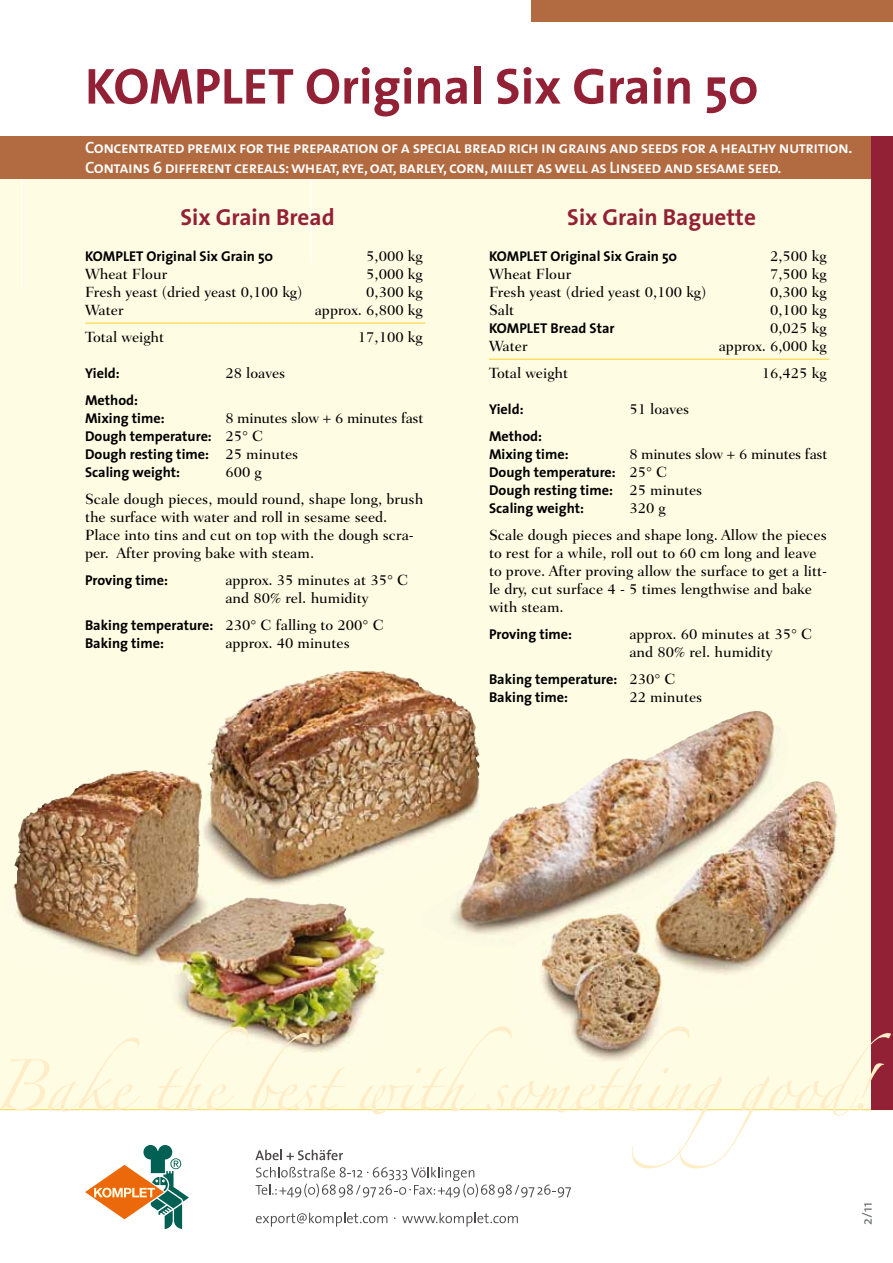
<style>
.page{position:relative;width:893px;height:1263px;background:#fff}
.page>*{position:absolute;margin:0;border:0;box-sizing:border-box;transform-origin:0 0}
.t1{font:700 51px "The Sans";color:#932136}
.t2{font:700 23.25px "The Sans";color:#932136}
.t3{font:16.5px/19.5px "The Sans Semi Bold Caps";letter-spacing:-.03em;color:#fff}
.t4{font:500 15px/18px "Fairfield LH";color:#000}
.t5{font:500 15px "Fairfield LH";letter-spacing:-.02em;color:#000}
.t6{font:700 14.25px/18px "The Sans";color:#000}
.t7{font:14.25px "The Sans";color:#707172}
.s1{font-family:"Fairfield LH";font-weight:500;font-size:15px}
.s2{font-family:"The Sans";font-weight:700;font-size:14.25px}
</style>
<div class="page">
<div style="left:0;top:163px;width:893px;height:946px;background:#fffce4"></div>
<img style="left:718px;top:711px;width:33px;height:13px">
<div style="left:531px;top:0;width:362px;height:21px;background:#b26a40"></div>
<hr style="left:310px;top:178px;width:2px;height:86px;background:#fff">
<div style="left:0;top:136px;width:893px;height:43px;background:#b26a40"></div>
<div style="left:872px;top:136px;width:21px;height:974px;background:#932136"></div>
<hr style="left:21px;top:179px;width:2px;height:111px;background:#fff">
<img style="left:208px;top:671px;width:267px;height:179px">
<img style="left:13px;top:771px;width:371px;height:255px">
<hr style="left:85px;top:322px;width:340px;height:2px;background:#ffd853">
<hr style="left:489px;top:359px;width:340px;height:1px;background:#ffd853">
<img style="left:422px;top:724px;width:358px;height:211px">
<img style="left:494px;top:776px;width:343px;height:250px">
<svg style="left:0;top:1026px;width:891px;height:203px"></svg>
<h1 class="t1" style="left:85px;top:44px;width:675px">KOMPLET Original Six Grain 50</h1>
<p class="t3" style="left:85px;top:138px;width:769px">Concentrated premix for the preparation of a special bread rich in grains and seeds for a healthy nutrition.<br>Contains 6 different cereals: wheat, rye, oat, barley, corn, millet as well as Linseed and sesame seed.</p>
<h2 class="t2" style="left:181px;top:198px;width:156px">Six Grain Bread</h2>
<p class="t6" style="left:85px;top:247px;width:190px">KOMPLET Original Six Grain 50</p>
<p class="t4" style="left:366px;top:247px;width:58px">5,000 kg</p>
<p class="t4" style="left:85px;top:265px;width:84px">Wheat Flour</p>
<p class="t4" style="left:366px;top:265px;width:58px">5,000 kg</p>
<p class="t4" style="left:85px;top:283px;width:219px">Fresh yeast (dried yeast 0,100 kg)</p>
<p class="t4" style="left:366px;top:283px;width:58px">0,300 kg</p>
<p class="t4" style="left:85px;top:301px;width:40px">Water</p>
<p class="t4" style="left:315px;top:301px;width:109px">approx. 6,800 kg</p>
<p class="t4" style="left:85px;top:328px;width:81px">Total weight</p>
<p class="t4" style="left:358px;top:328px;width:66px">17,100 kg</p>
<p class="t6" style="left:85px;top:364px;width:36px">Yield:</p>
<p class="t4" style="left:225px;top:364px;width:61px">28 loaves</p>
<p class="t6" style="left:85px;top:391px;width:81px">Method:<br>Mixing time:</p>
<h2 class="t2" style="left:567px;top:198px;width:190px">Six Grain Baguette</h2>
<p class="t6" style="left:489px;top:247px;width:190px">KOMPLET Original Six Grain 50</p>
<p class="t4" style="left:770px;top:247px;width:58px">2,500 kg</p>
<p class="t4" style="left:489px;top:265px;width:84px">Wheat Flour</p>
<p class="t4" style="left:770px;top:265px;width:58px">7,500 kg</p>
<p class="t4" style="left:489px;top:283px;width:219px">Fresh yeast (dried yeast 0,100 kg)</p>
<p class="t4" style="left:770px;top:283px;width:58px">0,300 kg</p>
<p class="t4" style="left:489px;top:301px;width:27px">Salt</p>
<p class="t4" style="left:770px;top:301px;width:58px">0,100 kg</p>
<p class="t6" style="left:489px;top:319px;width:127px">KOMPLET Bread Star</p>
<p class="t4" style="left:770px;top:319px;width:58px">0,025 kg</p>
<p class="t4" style="left:489px;top:337px;width:40px">Water</p>
<p class="t4" style="left:719px;top:337px;width:109px">approx. 6,000 kg</p>
<p class="t4" style="left:489px;top:364px;width:81px">Total weight</p>
<p class="t4" style="left:762px;top:364px;width:66px">16,425 kg</p>
<p class="t6" style="left:489px;top:400px;width:36px">Yield:</p>
<p class="t4" style="left:629px;top:400px;width:61px">51 loaves</p>
<p class="t6" style="left:489px;top:427px;width:81px">Method:<br>Mixing time:</p>
<p class="t5" style="left:225px;top:410px;width:200px">8 minutes slow + 6 minutes fast</p>
<p class="t6" style="left:85px;top:427px;width:215px">Dough temperature: <span class="s1">25° C<br></span>Dough resting time: <span class="s1">25 minutes<br></span>Scaling weight:</p>
<p class="t5" style="left:629px;top:446px;width:200px">8 minutes slow + 6 minutes fast</p>
<p class="t6" style="left:489px;top:463px;width:215px">Dough temperature: <span class="s1">25° C<br></span>Dough resting time: <span class="s1">25 minutes<br></span>Scaling weight:</p>
<p class="t4" style="left:85px;top:459px;width:340px;line-height:27px;text-indent:140px">600 g<br>Scale dough pieces, mould round, shape long, brush</p>
<p class="t4" style="left:85px;top:508px;width:330px">the surface with water and roll in sesame seed.<br>Place into tins and cut on top with the dough scra&shy;per. After proving bake with steam.</p>
<p class="t6" style="left:85px;top:571px;width:85px">Proving time:</p>
<p class="t4" style="left:225px;top:571px;width:184px">approx. 35 minutes at 35° C and 80% rel. humidity</p>
<p class="t4" style="left:85px;top:616px;width:300px"><span class="s2">Baking temperature:</span> 230° C falling to 200° C</p>
<p class="t6" style="left:85px;top:634px;width:80px">Baking time:</p>
<p class="t4" style="left:225px;top:634px;width:126px">approx. 40 minutes</p>
<p class="t4" style="left:489px;top:495px;width:339px;line-height:27px;text-indent:140px">320 g<br>Scale dough pieces and shape long. Allow the pieces</p>
<p class="t4" style="left:489px;top:544px;width:339px">to rest for a while, roll out to 60 cm long and leave to prove. After proving allow the surface to get a litt&shy;le dry, cut surface 4 - 5 times lengthwise and bake with steam.</p>
<p class="t6" style="left:489px;top:625px;width:85px">Proving time:</p>
<p class="t4" style="left:629px;top:625px;width:184px">approx. 60 minutes at 35° C and 80% rel. humidity</p>
<p class="t6" style="left:489px;top:670px;width:188px">Baking temperature: <span class="s1">230° C<br></span>Baking time:</p>
<p class="t4" style="left:629px;top:688px;width:75px">22 minutes</p>
<p class="t7" style="left:855px;top:1225px;width:24px;rotate:-90deg">2/11</p>
</div>
